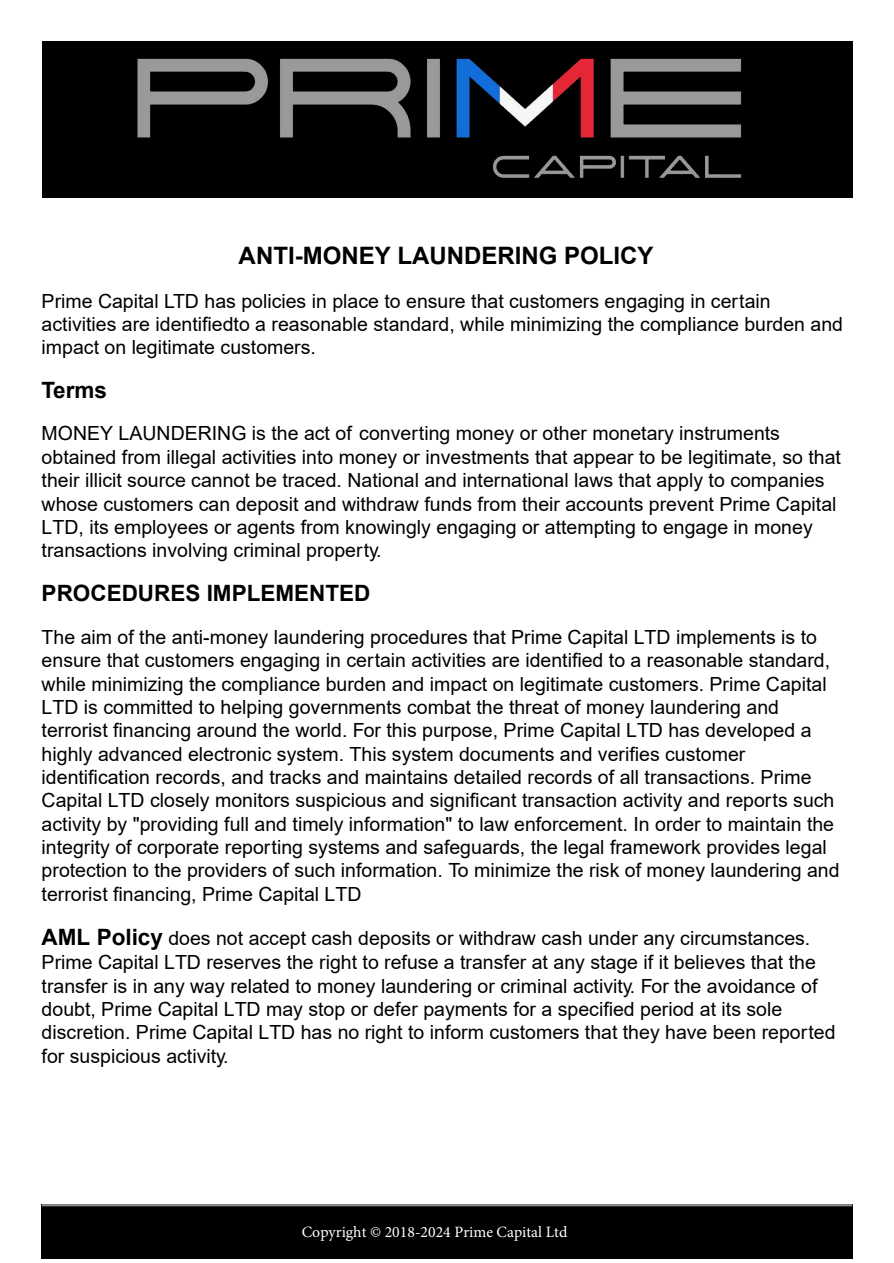
<style>
.page{position:relative;width:894px;height:1263px;background:#fff}
.page>*{position:absolute;margin:0;border:0;box-sizing:border-box;transform-origin:0 0}
.t1{font:700 24px "Arial";color:#000}
.t2{font:700 22.5px "Arial";color:#000}
.t3{font:19.5px/23.4px "Arial";color:#000}
.t4{font:15.75px "Minion Pro";color:#fff}
.s1{font-weight:700;font-size:22.5px}
</style>
<div class="page">
<div style="left:42px;top:42px;width:810px;height:156px;background:#000"></div>
<div style="left:42px;top:1205px;width:810px;height:54px;background:#000"></div>
<hr style="left:42px;top:1204px;width:810px;height:2px;background:#8d8d8d">
<img style="left:137px;top:58px;width:605px;height:120px">
<h2 class="t1" style="left:238px;top:239px;width:416px">ANTI-MONEY LAUNDERING POLICY</h2>
<h2 class="t3" style="left:42px;top:289px;width:802px">Prime Capital LTD has policies in place to ensure that customers engaging in certain activities are identifiedto a reasonable standard, while minimizing the compliance burden and impact on legitimate customers.</h2>
<h2 class="t2" style="left:42px;top:374px;width:67px">Terms</h2>
<h2 class="t3" style="left:42px;top:422px;width:800px">MONEY LAUNDERING is the act of converting money or other monetary instruments obtained from illegal activities into money or investments that appear to be legitimate, so that their illicit source cannot be traced. National and international laws that apply to companies whose customers can deposit and withdraw funds from their accounts prevent Prime Capital LTD, its employees or agents from knowingly engaging or attempting to engage in money transactions involving criminal property.</h2>
<h2 class="t2" style="left:42px;top:578px;width:330px">PROCEDURES IMPLEMENTED</h2>
<h2 class="t3" style="left:42px;top:625px;width:799px">The aim of the anti-money laundering procedures that Prime Capital LTD implements is to ensure that customers engaging in certain activities are identified to a reasonable standard, while minimizing the compliance burden and impact on legitimate customers. Prime Capital LTD is committed to helping governments combat the threat of money laundering and terrorist financing around the world. For this purpose, Prime Capital LTD has developed a highly advanced electronic system. This system documents and verifies customer identification records, and tracks and maintains detailed records of all transactions. Prime Capital LTD closely monitors suspicious and significant transaction activity and reports such activity by "providing full and timely information" to law enforcement. In order to maintain the integrity of corporate reporting systems and safeguards, the legal framework provides legal protection to the providers of such information. To minimize the risk of money laundering and terrorist financing, Prime Capital LTD</h2>
<h2 class="t3" style="left:42px;top:926px;width:795px"><span class="s1">AML Policy</span> does not accept cash deposits or withdraw cash under any circumstances.<br>Prime Capital LTD reserves the right to refuse a transfer at any stage if it believes that the transfer is in any way related to money laundering or criminal activity. For the avoidance of doubt, Prime Capital LTD may stop or defer payments for a specified period at its sole discretion. Prime Capital LTD has no right to inform customers that they have been reported for suspicious activity.</h2>
<p class="t4" style="left:302px;top:1221px;width:267px">Copyright © 2018-2024 Prime Capital Ltd</p>
</div>
